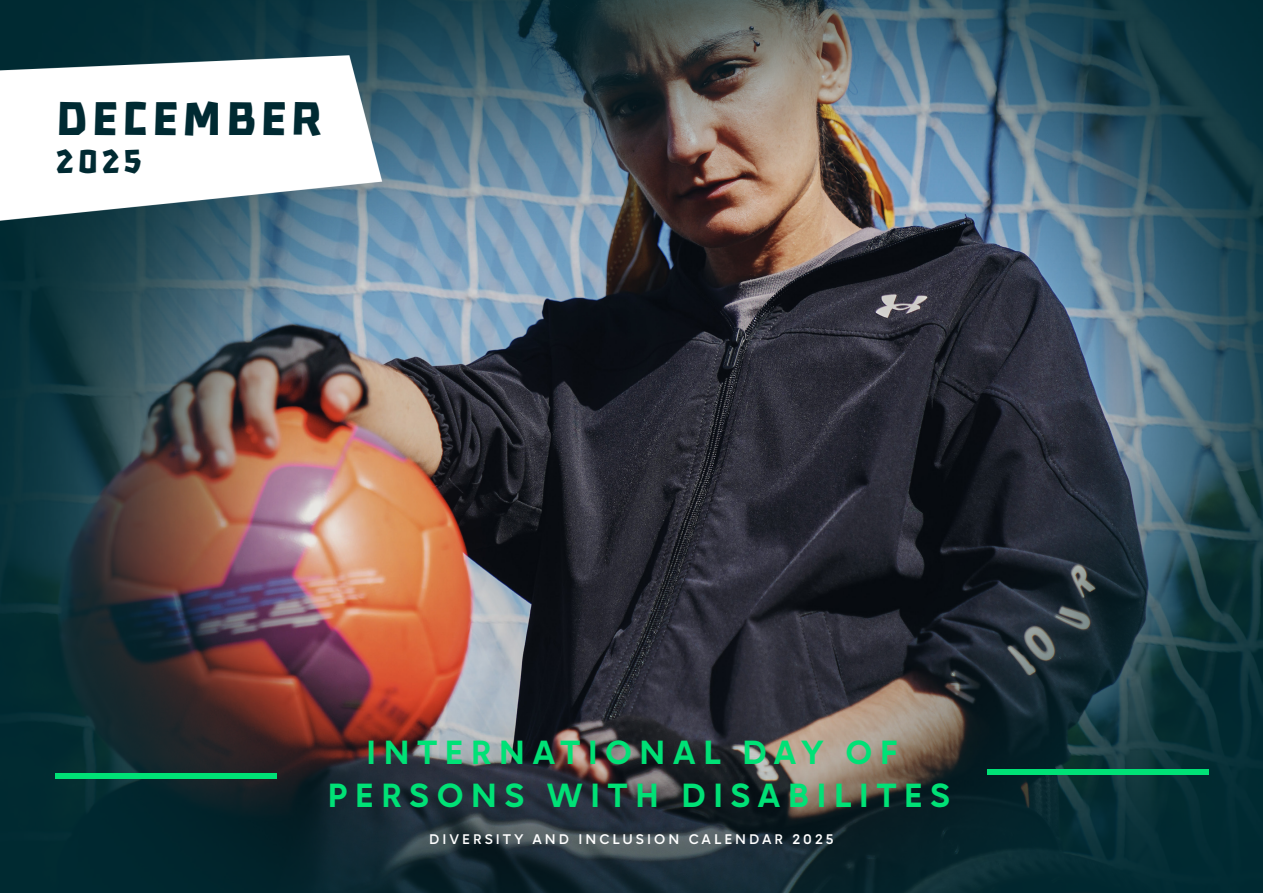
<style>
.page{position:relative;width:1263px;height:893px;background:#fff}
.page>*{position:absolute;margin:0;border:0;box-sizing:border-box;transform-origin:0 0}
.t1{font:45px "Kick It Out";color:#002a32}
.t2{font:700 36px "F37 Moon";letter-spacing:.2em;color:#00e176}
.t3{font:31.5px "Kick It Out";color:#002a32}
.t4{font:600 15px "F37 Moon";letter-spacing:.2em;color:#fff}
</style>
<div class="page">
<img style="left:0;top:0;width:1263px;height:893px">
<img style="left:0;top:0;width:417px;height:254px">
<div style="left:987px;top:770px;width:222px;height:5px;background:#00e176"></div>
<div style="left:55px;top:773px;width:221px;height:6px;background:#00e176"></div>
<p class="t1" style="left:55px;top:97px;width:64px">DECE</p>
<p class="t1" style="left:181px;top:97px;width:108px">MBER</p>
<p class="t3" style="left:55px;top:146px;width:90px">2025</p>
<p class="t2" style="left:366px;top:730px;width:533px">INTERNATIONAL DAY OF</p>
<p class="t2" style="left:328px;top:773px;width:624px">PERSONS WITH DISABILITES</p>
<p class="t4" style="left:429px;top:830px;width:406px">DIVERSITY AND INCLUSION CALENDAR 2025</p>
</div>
